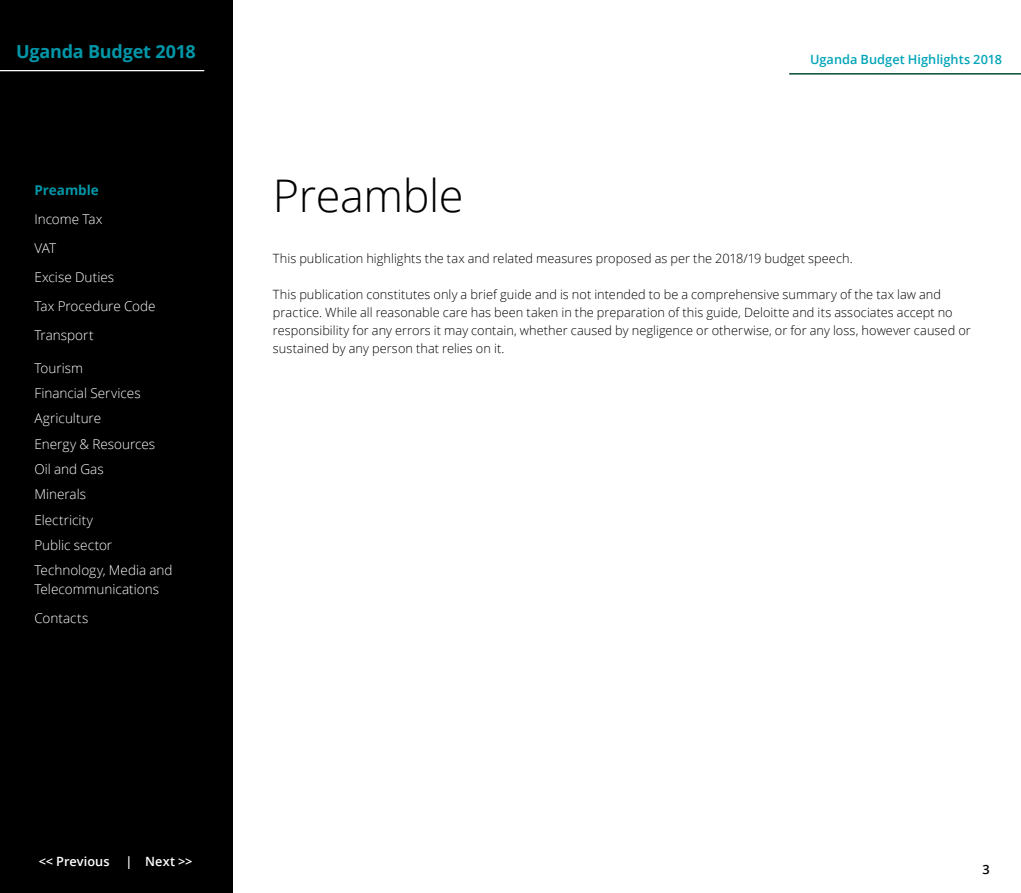
<style>
.page{position:relative;width:1021px;height:893px;background:#fff}
.page>*{position:absolute;margin:0;border:0;box-sizing:border-box;transform-origin:0 0}
.t1{font:300 45px "Open Sans";letter-spacing:-.01em;color:#000}
.t2{font:700 18px "Open Sans";letter-spacing:-.01em;color:#0097a9}
.t3{font:300 13.5px/25.2px "Open Sans";color:#fff}
.t4{font:700 13.5px "Open Sans";color:#0097a9}
.t5{font:300 12.75px/18px "Open Sans";letter-spacing:.005em;color:#000}
.t6{font:600 12.75px "Open Sans";color:#00a5b8}
.t7{font:600 12.75px "Open Sans";letter-spacing:.005em;color:#fff}
.t8{font:600 12.75px "Open Sans";color:#000}
</style>
<div class="page">
<div style="left:0;top:0;width:232px;height:893px;background:#000"></div>
<hr style="left:789px;top:73px;width:231px;height:1px;background:#00492c">
<hr style="left:789px;top:74px;width:231px;height:1px;background:#00492c">
<hr style="left:0;top:70px;width:204px;height:1px;background:#fff">
<hr style="left:0;top:71px;width:204px;height:1px;background:#fff">
<h2 class="t2" style="left:16px;top:38px;width:181px">Uganda Budget 2018</h2>
<p class="t6" style="left:810px;top:50px;width:193px">Uganda Budget Highlights 2018</p>
<p class="t4" style="left:34px;top:180px;width:66px">Preamble</p>
<p class="t3" style="left:34px;top:204px;width:123px;line-height:29.1px">Income Tax<br>VAT<br>Excise Duties<br>Tax Procedure Code<br>Transport</p>
<p class="t3" style="left:34px;top:355px;width:140px">Tourism<br>Financial Services<br>Agriculture<br>Energy &amp; Resources<br>Oil and Gas<br>Minerals<br>Electricity<br>Public sector<br>Technology, Media and</p>
<p class="t3" style="left:34px;top:574px;width:126px;line-height:29.1px">Telecommunications<br>Contacts</p>
<h1 class="t1" style="left:273px;top:164px;width:192px">Preamble</h1>
<p class="t5" style="left:273px;top:249px;width:581px">This publication highlights the tax and related measures proposed as per the 2018/19 budget speech.</p>
<p class="t5" style="left:273px;top:285px;width:699px">This publication constitutes only a brief guide and is not intended to be a comprehensive summary of the tax law and practice. While all reasonable care has been taken in the preparation of this guide, Deloitte and its associates accept no responsibility for any errors it may contain, whether caused by negligence or otherwise, or for any loss, however caused or sustained by any person that relies on it.</p>
<p class="t7" style="left:39px;top:853px;width:155px">&lt;&lt; Previous | Next &gt;&gt;</p>
<p class="t8" style="left:982px;top:860px;width:9px">3</p>
</div>
